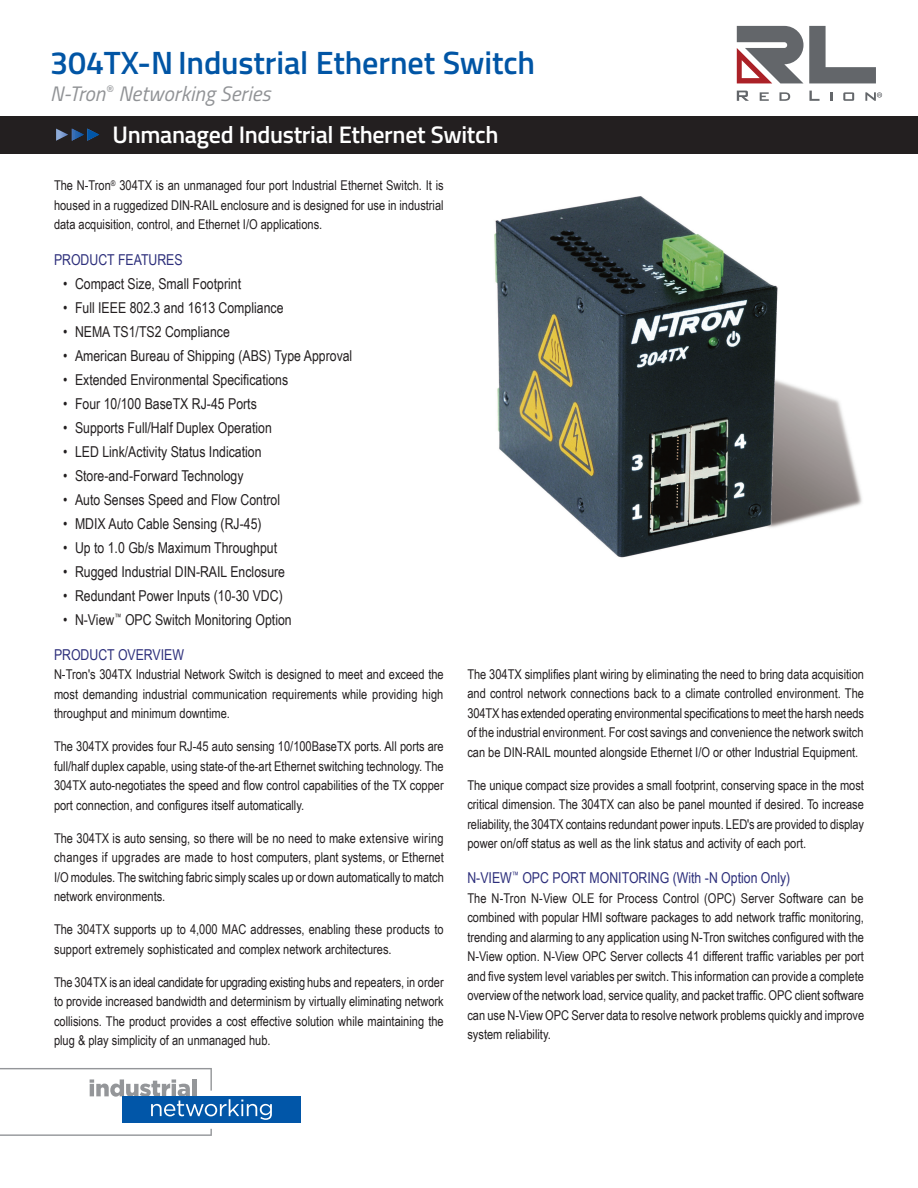
<style>
.page{position:relative;width:918px;height:1188px;background:#fff}
.page>*{position:absolute;margin:0;border:0;box-sizing:border-box;transform-origin:0 0}
.Page_1_Header_-_Product_Name{font:600 32.25px "Titillium";letter-spacing:-.005em;color:#0155a5}
.Page_1_-_Header_Black_Box{font:600 24px "Titillium";letter-spacing:-.015em;color:#fff}
.Page_1_-_Series_Name{font:italic 21px "Titillium";letter-spacing:.005em;color:#919396}
.Page_1_Bullets{font:15px "Arial Narrow";color:#231f20}
.Page_1_Headers{font:15px "Arial Narrow";color:#2d2f7b}
.Page_1_Text{font:13.5px/19.5px "Arial Narrow";color:#231f20;text-align:justify}
</style>
<div class="page">
<img style="left:494px;top:196px;width:368px;height:362px">
<div style="left:0;top:116px;width:918px;height:38px;background:#231f20"></div>
<svg style="left:56px;top:129px;width:43px;height:12px"></svg>
<svg style="left:780px;top:92px;width:10px;height:9px"></svg>
<svg style="left:760px;top:92px;width:9px;height:9px"></svg>
<svg style="left:737px;top:91px;width:12px;height:10px"></svg>
<svg style="left:843px;top:92px;width:11px;height:9px"></svg>
<svg style="left:830px;top:92px;width:2px;height:9px"></svg>
<svg style="left:809px;top:91px;width:11px;height:10px"></svg>
<svg style="left:737px;top:26px;width:139px;height:57px"></svg>
<svg style="left:865px;top:92px;width:17px;height:9px"></svg>
<div style="left:123px;top:1096px;width:178px;height:27px;background:#0156a8"></div>
<svg style="left:0;top:1129px;width:212px;height:7px"></svg>
<svg style="left:0;top:1068px;width:272px;height:52px"></svg>
<p class="Page_1_Header_-_Product_Name" style="left:50px;top:39px;width:486px">304TX-N Industrial Ethernet Switch</p>
<p class="Page_1_-_Series_Name" style="left:50px;top:78px;width:222px">N-Tron<sup>®</sup> Networking Series</p>
<p class="Page_1_-_Header_Black_Box" style="left:113px;top:117px;width:387px">Unmanaged Industrial Ethernet Switch</p>
<p class="Page_1_Text" style="left:54px;top:175px;width:391px">The N-Tron<sup>®</sup> 304TX is an unmanaged four port Industrial Ethernet Switch. It is housed in a ruggedized DIN-RAIL enclosure and is designed for use in industrial data acquisition, control, and Ethernet I/O applications.</p>
<p class="Page_1_Headers" style="left:54px;top:248px;width:130px">PRODUCT FEATURES</p>
<p class="Page_1_Bullets" style="left:63px;top:272px;width:180px">• Compact Size, Small Footprint</p>
<p class="Page_1_Bullets" style="left:63px;top:296px;width:222px">• Full IEEE 802.3 and 1613 Compliance</p>
<p class="Page_1_Bullets" style="left:63px;top:320px;width:168px">• NEMA TS1/TS2 Compliance</p>
<p class="Page_1_Bullets" style="left:63px;top:344px;width:291px">• American Bureau of Shipping (ABS) Type Approval</p>
<p class="Page_1_Bullets" style="left:63px;top:368px;width:227px">• Extended Environmental Specifications</p>
<p class="Page_1_Bullets" style="left:63px;top:392px;width:195px">• Four 10/100 BaseTX RJ-45 Ports</p>
<p class="Page_1_Bullets" style="left:63px;top:416px;width:210px">• Supports Full/Half Duplex Operation</p>
<p class="Page_1_Bullets" style="left:63px;top:440px;width:200px">• LED Link/Activity Status Indication</p>
<p class="Page_1_Bullets" style="left:63px;top:464px;width:182px">• Store-and-Forward Technology</p>
<p class="Page_1_Bullets" style="left:63px;top:488px;width:219px">• Auto Senses Speed and Flow Control</p>
<p class="Page_1_Bullets" style="left:63px;top:512px;width:200px">• MDIX Auto Cable Sensing (RJ-45)</p>
<p class="Page_1_Bullets" style="left:63px;top:536px;width:216px">• Up to 1.0 Gb/s Maximum Throughput</p>
<p class="Page_1_Bullets" style="left:63px;top:560px;width:224px">• Rugged Industrial DIN-RAIL Enclosure</p>
<p class="Page_1_Bullets" style="left:63px;top:584px;width:221px">• Redundant Power Inputs (10-30 VDC)</p>
<p class="Page_1_Bullets" style="left:63px;top:608px;width:230px">• N-View<sup>™</sup> OPC Switch Monitoring Option</p>
<p class="Page_1_Headers" style="left:54px;top:644px;width:132px">PRODUCT OVERVIEW</p>
<p class="Page_1_Text" style="left:54px;top:664px;width:391px">N-Tron's 304TX Industrial Network Switch is designed to meet and exceed the most demanding industrial communication requirements while providing high throughput and minimum downtime.</p>
<p class="Page_1_Text" style="left:54px;top:736px;width:391px">The 304TX provides four RJ-45 auto sensing 10/100BaseTX ports. All ports are full/half duplex capable, using state-of the-art Ethernet switching technology. The 304TX auto-negotiates the speed and flow control capabilities of the TX copper port connection, and configures itself automatically.</p>
<p class="Page_1_Text" style="left:54px;top:828px;width:391px">The 304TX is auto sensing, so there will be no need to make extensive wiring changes if upgrades are made to host computers, plant systems, or Ethernet I/O modules. The switching fabric simply scales up or down automatically to match network environments.</p>
<p class="Page_1_Text" style="left:54px;top:919px;width:391px">The 304TX supports up to 4,000 MAC addresses, enabling these products to support extremely sophisticated and complex network architectures.</p>
<p class="Page_1_Text" style="left:54px;top:972px;width:391px">The 304TX is an ideal candidate for upgrading existing hubs and repeaters, in order to provide increased bandwidth and determinism by virtually eliminating network collisions. The product provides a cost effective solution while maintaining the plug &amp; play simplicity of an unmanaged hub.</p>
<p class="Page_1_Text" style="left:467px;top:664px;width:398px">The 304TX simplifies plant wiring by eliminating the need to bring data acquisition and control network connections back to a climate controlled environment. The 304TX has extended operating environmental specifications to meet the harsh needs of the industrial environment. For cost savings and convenience the network switch can be DIN-RAIL mounted alongside Ethernet I/O or other Industrial Equipment.</p>
<p class="Page_1_Text" style="left:467px;top:775px;width:398px">The unique compact size provides a small footprint, conserving space in the most critical dimension. The 304TX can also be panel mounted if desired. To increase reliability, the 304TX contains redundant power inputs. LED's are provided to display power on/off status as well as the link status and activity of each port.</p>
<p class="Page_1_Headers" style="left:467px;top:867px;width:324px">N-VIEW<sup>™</sup> OPC PORT MONITORING (With -N Option Only)</p>
<p class="Page_1_Text" style="left:467px;top:888px;width:398px">The N-Tron N-View OLE for Process Control (OPC) Server Software can be combined with popular HMI software packages to add network traffic monitoring, trending and alarming to any application using N-Tron switches configured with the N-View option. N-View OPC Server collects 41 different traffic variables per port and five system level variables per switch. This information can provide a complete overview of the network load, service quality, and packet traffic. OPC client software can use N-View OPC Server data to resolve network problems quickly and improve system reliability.</p>
</div>
